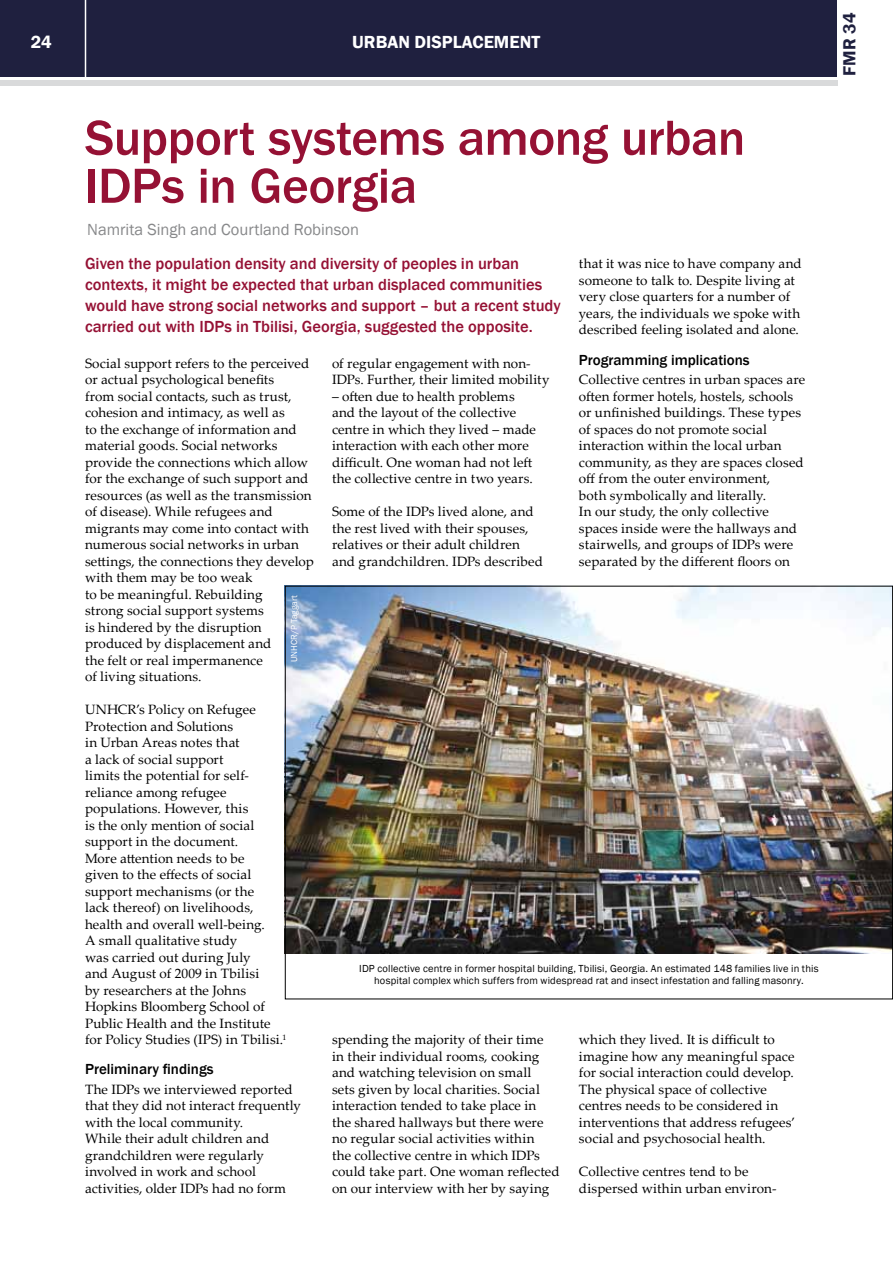
<style>
.page{position:relative;width:893px;height:1263px;background:#fff}
.page>*{position:absolute;margin:0;border:0;box-sizing:border-box;transform-origin:0 0}
.t1{font:500 51px/48px "Franklin Gothic";letter-spacing:-.01em;color:#951134}
.t2{font:600 18px "Franklin Gothic";color:#fff}
.t3{font:600 18px "Franklin Gothic";color:#1f203f}
.t4{font:500 16.5px/21px "Franklin Gothic";color:#951134}
.t5{font:16.5px "Franklin Gothic";color:#87888a}
.t6{font:500 15px "Franklin Gothic";color:#000}
.t7{font:13.5px/16.5px "Palatino Linotype";letter-spacing:.005em;color:#000}
.t8{font:10.5px/12.6px "Franklin Gothic";letter-spacing:.015em;color:#000;text-align:center}
.t9{font:9px "Franklin Gothic";color:#fff}
</style>
<div class="page">
<div style="left:0;top:0;width:836px;height:77px;background:#1f203f"></div>
<div style="left:0;top:80px;width:837px;height:5px;background:#d9dadb"></div>
<hr style="left:85px;top:0;width:1px;height:78px;background:#fff">
<img style="left:287px;top:588px;width:604px;height:366px">
<h2 class="t2" style="left:31px;top:31px;width:22px">24</h2>
<h2 class="t2" style="left:352px;top:31px;width:189px">URBAN DISPLACEMENT</h2>
<h1 class="t1" style="left:85px;top:114px;width:662px">Support systems among urban<br>IDPs in Georgia</h1>
<p class="t5" style="left:87px;top:220px;width:273px">Namrita Singh and Courtland Robinson</p>
<p class="t4" style="left:85px;top:253px;width:477px">Given the population density and diversity of peoples in urban contexts, it might be expected that urban displaced communities would have strong social networks and support – but a recent study carried out with IDPs in Tbilisi, Georgia, suggested the opposite.</p>
<p class="t7" style="left:579px;top:255px;width:224px">that it was nice to have company and someone to talk to. Despite living at very close quarters for a number of years, the individuals we spoke with described feeling isolated and alone.</p>
<p class="t6" style="left:579px;top:350px;width:172px">Programming implications</p>
<p class="t7" style="left:579px;top:371px;width:228px">Collective centres in urban spaces are often former hotels, hostels, schools or unfinished buildings. These types of spaces do not promote social interaction within the local urban community, as they are spaces closed off from the outer environment,<br>both symbolically and literally.<br>In our study, the only collective spaces inside were the hallways and stairwells, and groups of IDPs were separated by the different floors on</p>
<p class="t7" style="left:332px;top:354px;width:219px">of regular engagement with non-<br>IDPs. Further, their limited mobility</p>
<p class="t7" style="left:332px;top:387px;width:205px">– often due to health problems and the layout of the collective centre in which they lived – made interaction with each other more difficult. One woman had not left the collective centre in two years.</p>
<p class="t7" style="left:332px;top:503px;width:212px">Some of the IDPs lived alone, and the rest lived with their spouses, relatives or their adult children and grandchildren. IDPs described</p>
<p class="t7" style="left:85px;top:354px;width:230px">Social support refers to the perceived or actual psychological benefits<br>from social contacts, such as trust, cohesion and intimacy, as well as<br>to the exchange of information and material goods. Social networks provide the connections which allow for the exchange of such support and resources (as well as the transmission of disease). While refugees and migrants may come into contact with numerous social networks in urban settings, the connections they develop with them may be too weak<br>to be meaningful. Rebuilding<br>strong social support systems<br>is hindered by the disruption produced by displacement and<br>the felt or real impermanence<br>of living situations.</p>
<p class="t7" style="left:85px;top:701px;width:203px">UNHCR’s Policy on Refugee<br>Protection and Solutions<br>in Urban Areas notes that<br>a lack of social support<br>limits the potential for self&shy;reliance among refugee populations. However, this<br>is the only mention of social support in the document.<br>More attention needs to be<br>given to the effects of social support mechanisms (or the<br>lack thereof) on livelihoods, health and overall well-being.<br>A small qualitative study<br>was carried out during July<br>and August of 2009 in Tbilisi<br>by researchers at the Johns<br>Hopkins Bloomberg School of<br>Public Health and the Institute for Policy Studies (IPS) in Tbilisi.<sup>1</sup></p>
<p class="t6" style="left:85px;top:1060px;width:130px">Preliminary findings</p>
<p class="t7" style="left:85px;top:1080px;width:218px">The IDPs we interviewed reported that they did not interact frequently with the local community.<br>While their adult children and grandchildren were regularly involved in work and school activities, older IDPs had no form</p>
<p class="t9" style="left:289px;top:662px;width:69px;rotate:-90deg">UNHCR/P Taggart</p>
<p class="t8" style="left:359px;top:962px;width:461px">IDP collective centre in former hospital building, Tbilisi, Georgia. An estimated 148 families live in this hospital complex which suffers from widespread rat and insect infestation and falling masonry.</p>
<p class="t7" style="left:579px;top:1031px;width:218px">which they lived. It is difficult to imagine how any meaningful space for social interaction could develop.<br>The physical space of collective centres needs to be considered in interventions that address refugees’ social and psychosocial health.</p>
<p class="t7" style="left:579px;top:1163px;width:199px">Collective centres tend to be dispersed within urban environ-</p>
<p class="t7" style="left:332px;top:1031px;width:229px">spending the majority of their time<br>in their individual rooms, cooking and watching television on small<br>sets given by local charities. Social interaction tended to take place in<br>the shared hallways but there were no regular social activities within<br>the collective centre in which IDPs could take part. One woman reflected on our interview with her by saying</p>
<h2 class="t3" style="left:838px;top:76px;width:64px;rotate:-90deg">FMR 34</h2>
</div>
